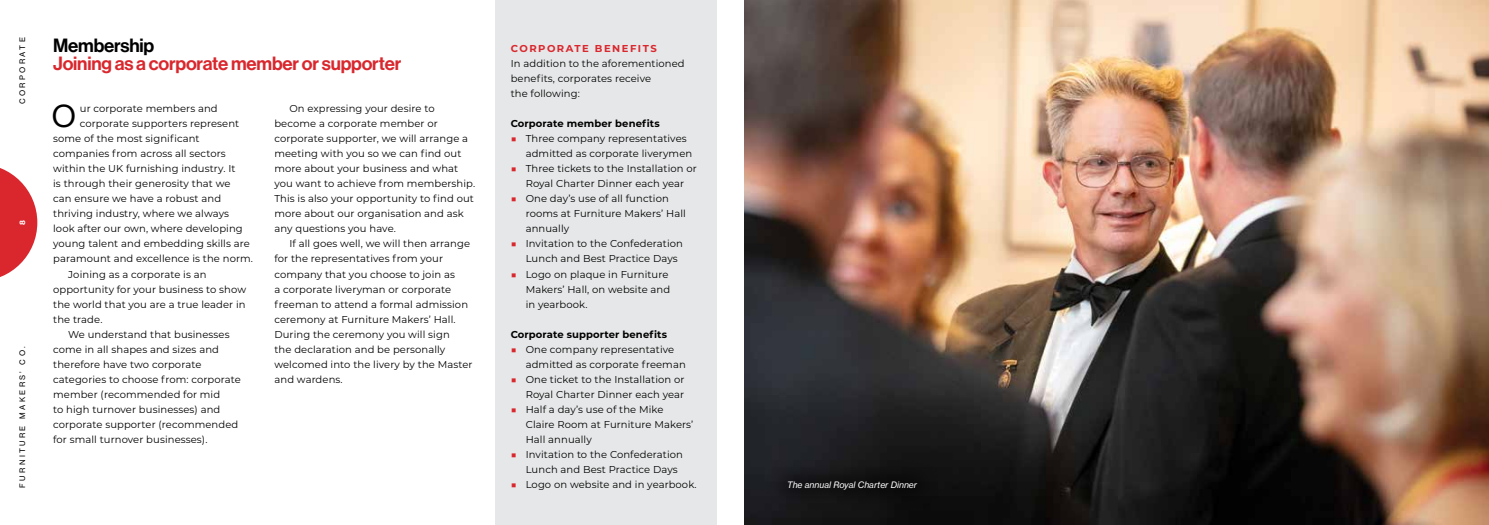
<style>
.page{position:relative;width:1489px;height:525px;background:#fff}
.page>*{position:absolute;margin:0;border:0;box-sizing:border-box;transform-origin:0 0}
.t1{font:31px "N Haas Grotesk DS Pro 55 Rg";color:#000}
.t2{font:18.75px "N Haas Grotesk DS Pro 65 Md";letter-spacing:-.01em;color:#d9272d}
.t3{font:18.75px "N Haas Grotesk DS Pro 65 Md";letter-spacing:-.01em;color:#000}
.t4{font:10px/15px "Montserrat";letter-spacing:.01em;color:#000}
.t5{font:700 10px "Montserrat";letter-spacing:.01em;color:#000}
.t6{font:700 10px "Montserrat";letter-spacing:.15em;color:#d9272d}
.t7{font:8.75px "N Haas Grotesk TX Pro 56 It";color:#fff}
.t8{font:7.5px "N Haas Grotesk TX Pro 55 Rg";letter-spacing:.315em;color:#000}
.t9{font:7.5px "N Haas Grotesk TX Pro 75 Bd";color:#fff}
.s1{color:#d9272d}
</style>
<div class="page">
<div style="left:495px;top:0;width:222px;height:524px;background:#e6e7e8"></div>
<svg style="left:0;top:168px;width:37px;height:109px"></svg>
<img style="left:744px;top:0;width:744px;height:524px">
<div style="left:765px;top:457px;width:175px;height:55px;background:#000;opacity:.5"></div>
<p class="t8" style="left:18px;top:104px;width:68px;rotate:-90deg">CORPORATE</p>
<p class="t9" style="left:18px;top:225px;width:6px;rotate:-90deg">8</p>
<p class="t8" style="left:18px;top:487px;width:142px;rotate:-90deg">FURNITURE MAKERS’ CO.</p>
<h2 class="t3" style="left:53px;top:34px;width:103px">Membership</h2>
<h2 class="t2" style="left:53px;top:53px;width:349px">Joining as a corporate member or supporter</h2>
<h1 class="t1" style="left:52px;top:99px;width:26px">O</h1>
<p class="t4" style="left:80px;top:101px;width:139px">ur corporate members and</p>
<p class="t4" style="left:274px;top:101px;width:202px;text-indent:15px">On expressing your desire to become a corporate member or corporate supporter, we will arrange a meeting with you so we can find out more about your business and what you want to achieve from membership.<br>This is also your opportunity to find out more about our organisation and ask any questions you have.</p>
<p class="t4" style="left:274px;top:236px;width:200px;text-indent:15px">If all goes well, we will then arrange for the representatives from your company that you choose to join as<br>a corporate liveryman or corporate freeman to attend a formal admission ceremony at Furniture Makers’ Hall.<br>During the ceremony you will sign<br>the declaration and be personally welcomed into the livery by the Master and wardens.</p>
<p class="t4" style="left:80px;top:116px;width:161px">corporate supporters represent</p>
<p class="t4" style="left:53px;top:131px;width:148px">some of the most significant</p>
<p class="t4" style="left:53px;top:146px;width:174px">companies from across all sectors</p>
<p class="t4" style="left:53px;top:161px;width:184px">within the UK furnishing industry. It</p>
<p class="t4" style="left:53px;top:176px;width:179px">is through their generosity that we</p>
<p class="t4" style="left:53px;top:191px;width:169px">can ensure we have a robust and</p>
<p class="t4" style="left:53px;top:206px;width:177px">thriving industry, where we always</p>
<p class="t4" style="left:53px;top:221px;width:191px">look after our own, where developing</p>
<p class="t4" style="left:53px;top:236px;width:198px">young talent and embedding skills are</p>
<p class="t4" style="left:53px;top:251px;width:201px">paramount and excellence is the norm.</p>
<p class="t4" style="left:68px;top:266px;width:140px">Joining as a corporate is an</p>
<p class="t4" style="left:53px;top:281px;width:194px">opportunity for your business to show</p>
<p class="t4" style="left:53px;top:296px;width:194px">the world that you are a true leader in</p>
<p class="t4" style="left:53px;top:311px;width:51px">the trade.</p>
<p class="t4" style="left:68px;top:326px;width:163px">We understand that businesses</p>
<p class="t4" style="left:53px;top:341px;width:167px">come in all shapes and sizes and</p>
<p class="t4" style="left:53px;top:356px;width:150px">therefore have two corporate</p>
<p class="t4" style="left:53px;top:371px;width:189px">categories to choose from: corporate</p>
<p class="t4" style="left:53px;top:386px;width:168px">member (recommended for mid</p>
<p class="t4" style="left:53px;top:401px;width:169px">to high turnover businesses) and</p>
<p class="t4" style="left:53px;top:416px;width:187px">corporate supporter (recommended</p>
<p class="t4" style="left:53px;top:431px;width:156px">for small turnover businesses).</p>
<p class="t6" style="left:510px;top:41px;width:147px">CORPORATE BENEFITS</p>
<p class="t4" style="left:510px;top:56px;width:175px">In addition to the aforementioned benefits, corporates receive<br>the following:</p>
<p class="t5" style="left:510px;top:116px;width:150px">Corporate member benefits</p>
<p class="t4" style="left:525px;top:131px;width:168px;text-indent:-15px"><span class="s1">■</span> Three company representatives admitted as corporate liverymen</p>
<p class="t4" style="left:510px;top:161px;width:188px;text-align:center"><span class="s1">■</span> Three tickets to the Installation or<br>Royal Charter Dinner each year</p>
<p class="t4" style="left:525px;top:191px;width:162px;text-indent:-15px"><span class="s1">■</span> One day’s use of all function rooms at Furniture Makers’ Hall annually</p>
<p class="t4" style="left:525px;top:236px;width:159px;text-indent:-15px"><span class="s1">■</span> Invitation to the Confederation<br>Lunch and Best Practice Days</p>
<p class="t4" style="left:525px;top:266px;width:146px;text-indent:-15px"><span class="s1">■</span> Logo on plaque in Furniture<br>Makers’ Hall, on website and in yearbook.</p>
<p class="t5" style="left:510px;top:326px;width:158px">Corporate supporter benefits</p>
<p class="t4" style="left:525px;top:341px;width:162px;text-indent:-15px"><span class="s1">■</span> One company representative admitted as corporate freeman</p>
<p class="t4" style="left:510px;top:371px;width:175px;text-align:right"><span class="s1">■</span> One ticket to the Installation or<br>Royal Charter Dinner each year</p>
<p class="t4" style="left:525px;top:401px;width:169px;text-indent:-15px"><span class="s1">■</span> Half a day’s use of the Mike<br>Claire Room at Furniture Makers’<br>Hall annually</p>
<p class="t4" style="left:525px;top:446px;width:159px;text-indent:-15px"><span class="s1">■</span> Invitation to the Confederation<br>Lunch and Best Practice Days</p>
<p class="t4" style="left:510px;top:476px;width:187px"><span class="s1">■</span> Logo on website and in yearbook.</p>
<p class="t7" style="left:787px;top:479px;width:132px">The annual Royal Charter Dinner</p>
</div>
